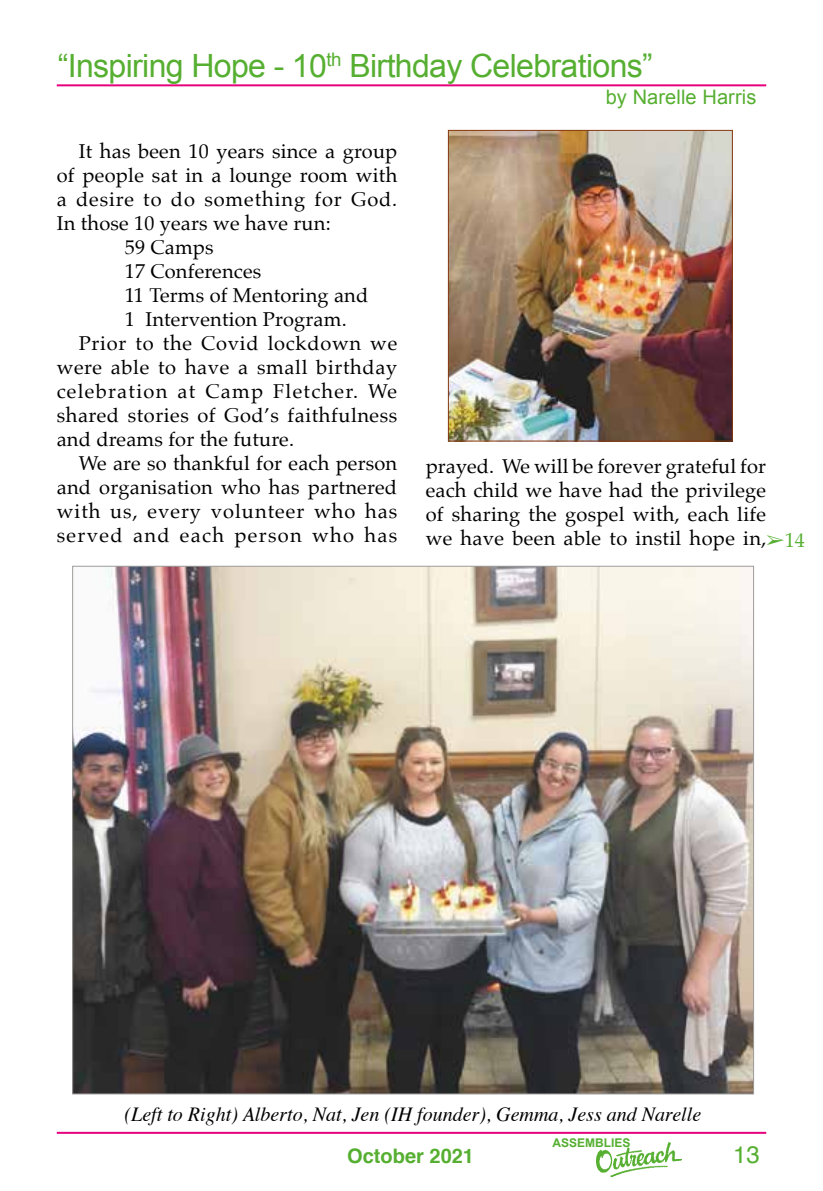
<style>
.page{position:relative;width:823px;height:1191px;background:#fff}
.page>*{position:absolute;margin:0;border:0;box-sizing:border-box;transform-origin:0 0}
.t1{font:32px "Arial";letter-spacing:-.02em;color:#56af31}
.t2{font:24px "Helvetica";color:#56af31}
.t3{font:20px/24px "Palatino";letter-spacing:.015em;color:#000;text-align:justify}
.t4{font:italic 20px "Times";color:#000}
.t5{font:20px "Palatino";letter-spacing:.065em;color:#000}
.t6{font:20px "Palatino";letter-spacing:.045em;color:#000}
.t7{font:20px "Palatino";letter-spacing:.05em;color:#000}
.t8{font:20px "Palatino";letter-spacing:.04em;color:#000}
.t9{font:20px "Palatino";letter-spacing:.07em;color:#000}
.t10{font:20px "Arial";letter-spacing:.005em;color:#56af31}
.t11{font:700 20px "Helvetica";color:#56af31}
.t12{font:20px "Palatino";color:#56af31}
.t13{font:700 12px "Arial";color:#56af31}
</style>
<div class="page">
<hr style="left:57px;top:1131px;width:708px;height:2px;background:#e6007d">
<img style="left:596px;top:1142px;width:85px;height:34px">
<hr style="left:57px;top:84px;width:708px;height:2px;background:#e6007d">
<img style="left:449px;top:132px;width:281px;height:307px">
<div style="left:447px;top:130px;width:285px;height:311px;border:1px solid #883910"></div>
<img style="left:74px;top:568px;width:677px;height:524px">
<h1 class="t1" style="left:58px;top:45px;width:596px">“Inspiring Hope - 10<sup>th</sup> Birthday Celebrations”</h1>
<p class="t10" style="left:605px;top:83px;width:152px">by Narelle Harris</p>
<p class="t3" style="left:79px;top:139px;width:320px">It has been 10 years since a group</p>
<p class="t3" style="left:57px;top:163px;width:342px">of people sat in a lounge room with</p>
<p class="t6" style="left:57px;top:183px;width:342px">a desire to do something for God.</p>
<p class="t3" style="left:57px;top:211px;width:275px">In those 10 years we have run:</p>
<p class="t3" style="left:125px;top:235px;width:90px">59 Camps</p>
<p class="t3" style="left:125px;top:259px;width:138px">17 Conferences</p>
<p class="t3" style="left:125px;top:283px;width:245px">11 Terms of Mentoring and</p>
<p class="t3" style="left:125px;top:307px;width:223px">1 Intervention Program.</p>
<p class="t8" style="left:79px;top:327px;width:320px">Prior to the Covid lockdown we</p>
<p class="t3" style="left:57px;top:355px;width:342px">were able to have a small birthday</p>
<p class="t5" style="left:57px;top:375px;width:342px">celebration at Camp Fletcher. We</p>
<p class="t3" style="left:57px;top:403px;width:342px">shared stories of God’s faithfulness</p>
<p class="t3" style="left:57px;top:427px;width:238px">and dreams for the future.</p>
<p class="t3" style="left:79px;top:451px;width:320px">We are so thankful for each person</p>
<p class="t3" style="left:57px;top:475px;width:341px">and organisation who has partnered</p>
<p class="t7" style="left:57px;top:495px;width:342px">with us, every volunteer who has</p>
<p class="t9" style="left:57px;top:519px;width:342px">served and each person who has</p>
<p class="t3" style="left:425px;top:453px;width:342px">prayed. We will be forever grateful for each child we have had the privilege of sharing the gospel with, each life we have been able to instil hope in,</p>
<p class="t12" style="left:765px;top:523px;width:40px">➢14</p>
<p class="t4" style="left:124px;top:1096px;width:578px">(Left to Right) Alberto, Nat, Jen (IH founder), Gemma, Jess and Narelle</p>
<p class="t13" style="left:552px;top:1135px;width:80px">ASSEMBLIES</p>
<p class="t11" style="left:347px;top:1139px;width:128px">October 2021</p>
<p class="t2" style="left:732px;top:1135px;width:28px">13</p>
</div>
